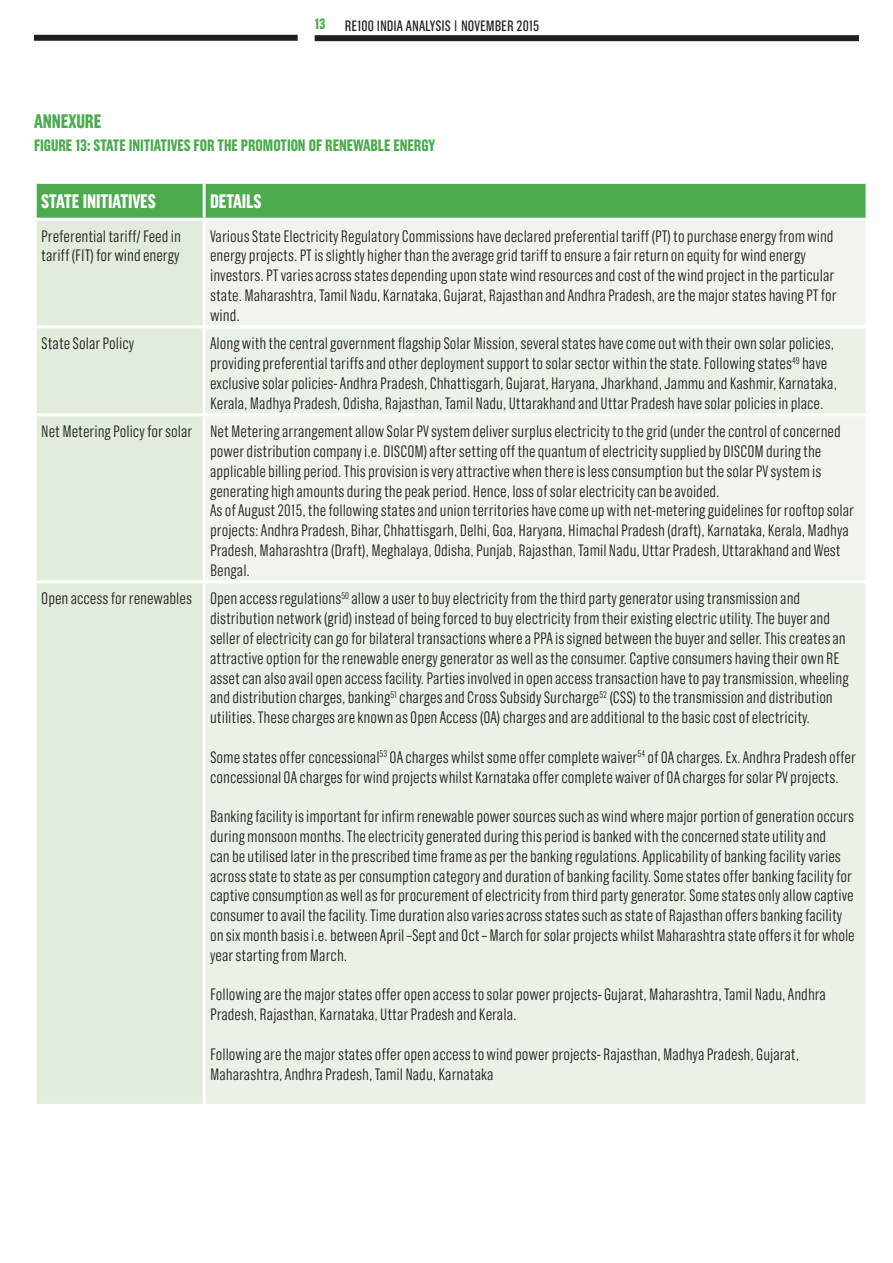
<style>
.page{position:relative;width:893px;height:1263px;background:#fff}
.page>*{position:absolute;margin:0;border:0;box-sizing:border-box;transform-origin:0 0}
.t1{font:700 19.5px "Grotzec Head Condensed";letter-spacing:-.005em;color:#fff}
.t2{font:700 19.5px "Grotzec Head Condensed";letter-spacing:-.005em;color:#4caa4f}
.t3{font:300 16.5px/19.8px "Grotzec Head Condensed";color:#231f20}
.t4{font:700 16.5px "Grotzec Head Condensed";letter-spacing:-.005em;color:#4caa4f}
.t5{font:15px "Grotzec Head Condensed";color:#231f20}
.t6{font:700 15px "Grotzec Head Condensed";color:#4caa4f}
</style>
<div class="page">
<div style="left:315px;top:35px;width:544px;height:6px;background:#231f20"></div>
<div style="left:34px;top:35px;width:264px;height:6px;background:#231f20"></div>
<div style="left:37px;top:184px;width:828px;height:34px;background:#4caa4f"></div>
<div style="left:37px;top:221px;width:166px;height:883px;background:#e2ecdd"></div>
<div style="left:206px;top:221px;width:659px;height:104px;background:#eff5ed"></div>
<div style="left:206px;top:328px;width:659px;height:776px;background:#eaf2e7"></div>
<hr style="left:203px;top:184px;width:3px;height:34px;background:#fff">
<hr style="left:34px;top:325px;width:170px;height:3px;background:#fff">
<hr style="left:34px;top:413px;width:170px;height:3px;background:#fff">
<hr style="left:204px;top:413px;width:664px;height:3px;background:#fff">
<hr style="left:34px;top:580px;width:170px;height:3px;background:#fff">
<hr style="left:204px;top:580px;width:664px;height:3px;background:#fff">
<p class="t6" style="left:315px;top:15px;width:12px">13</p>
<p class="t5" style="left:345px;top:17px;width:196px">RE100 INDIA ANALYSIS | NOVEMBER 2015</p>
<p class="t2" style="left:34px;top:110px;width:69px">ANNEXURE</p>
<p class="t4" style="left:34px;top:136px;width:403px">FIGURE 13: STATE INITIATIVES FOR THE PROMOTION OF RENEWABLE ENERGY</p>
<p class="t1" style="left:41px;top:190px;width:116px">STATE INITIATIVES</p>
<p class="t1" style="left:210px;top:190px;width:53px">DETAILS</p>
<p class="t3" style="left:41px;top:226px;width:141px">Preferential tariff/ Feed in tariff (FIT) for wind energy</p>
<p class="t3" style="left:210px;top:226px;width:628px">Various State Electricity Regulatory Commissions have declared preferential tariff (PT) to purchase energy from wind energy projects. PT is slightly higher than the average grid tariff to ensure a fair return on equity for wind energy investors. PT varies across states depending upon state wind resources and cost of the wind project in the particular state. Maharashtra, Tamil Nadu, Karnataka, Gujarat, Rajasthan and Andhra Pradesh, are the major states having PT for wind.</p>
<p class="t3" style="left:41px;top:333px;width:94px">State Solar Policy</p>
<p class="t3" style="left:210px;top:333px;width:628px">Along with the central government flagship Solar Mission, several states have come out with their own solar policies, providing preferential tariffs and other deployment support to solar sector within the state. Following states<sup>49</sup> have exclusive solar policies- Andhra Pradesh, Chhattisgarh, Gujarat, Haryana, Jharkhand, Jammu and Kashmir, Karnataka, Kerala, Madhya Pradesh, Odisha, Rajasthan, Tamil Nadu, Uttarakhand and Uttar Pradesh have solar policies in place.</p>
<p class="t3" style="left:210px;top:421px;width:645px;text-indent:-169px">Net Metering Policy for solar Net Metering arrangement allow Solar PV system deliver surplus electricity to the grid (under the control of concerned power distribution company i.e. DISCOM) after setting off the quantum of electricity supplied by DISCOM during the applicable billing period. This provision is very attractive when there is less consumption but the solar PV system is generating high amounts during the peak period. Hence, loss of solar electricity can be avoided.<br>As of August 2015, the following states and union territories have come up with net-metering guidelines for rooftop solar projects: Andhra Pradesh, Bihar, Chhattisgarh, Delhi, Goa, Haryana, Himachal Pradesh (draft), Karnataka, Kerala, Madhya Pradesh, Maharashtra (Draft), Meghalaya, Odisha, Punjab, Rajasthan, Tamil Nadu, Uttar Pradesh, Uttarakhand and West Bengal.</p>
<p class="t3" style="left:210px;top:588px;width:640px;text-indent:-169px">Open access for renewables Open access regulations<sup>50</sup> allow a user to buy electricity from the third party generator using transmission and distribution network (grid) instead of being forced to buy electricity from their existing electric utility. The buyer and seller of electricity can go for bilateral transactions where a PPA is signed between the buyer and seller. This creates an attractive option for the renewable energy generator as well as the consumer. Captive consumers having their own RE asset can also avail open access facility. Parties involved in open access transaction have to pay transmission, wheeling and distribution charges, banking<sup>51</sup> charges and Cross Subsidy Surcharge<sup>52</sup> (CSS) to the transmission and distribution utilities. These charges are known as Open Access (OA) charges and are additional to the basic cost of electricity.</p>
<p class="t3" style="left:210px;top:747px;width:647px">Some states offer concessional<sup>53</sup> OA charges whilst some offer complete waiver<sup>54</sup> of OA charges. Ex. Andhra Pradesh offer concessional OA charges for wind projects whilst Karnataka offer complete waiver of OA charges for solar PV projects.</p>
<p class="t3" style="left:210px;top:806px;width:646px">Banking facility is important for infirm renewable power sources such as wind where major portion of generation occurs during monsoon months. The electricity generated during this period is banked with the concerned state utility and<br>can be utilised later in the prescribed time frame as per the banking regulations. Applicability of banking facility varies across state to state as per consumption category and duration of banking facility. Some states offer banking facility for captive consumption as well as for procurement of electricity from third party generator. Some states only allow captive consumer to avail the facility. Time duration also varies across states such as state of Rajasthan offers banking facility on six month basis i.e. between April –Sept and Oct – March for solar projects whilst Maharashtra state offers it for whole year starting from March.</p>
<p class="t3" style="left:210px;top:984px;width:617px">Following are the major states offer open access to solar power projects- Gujarat, Maharashtra, Tamil Nadu, Andhra<br>Pradesh, Rajasthan, Karnataka, Uttar Pradesh and Kerala.</p>
<p class="t3" style="left:210px;top:1044px;width:591px">Following are the major states offer open access to wind power projects- Rajasthan, Madhya Pradesh, Gujarat,<br>Maharashtra, Andhra Pradesh, Tamil Nadu, Karnataka</p>
</div>
